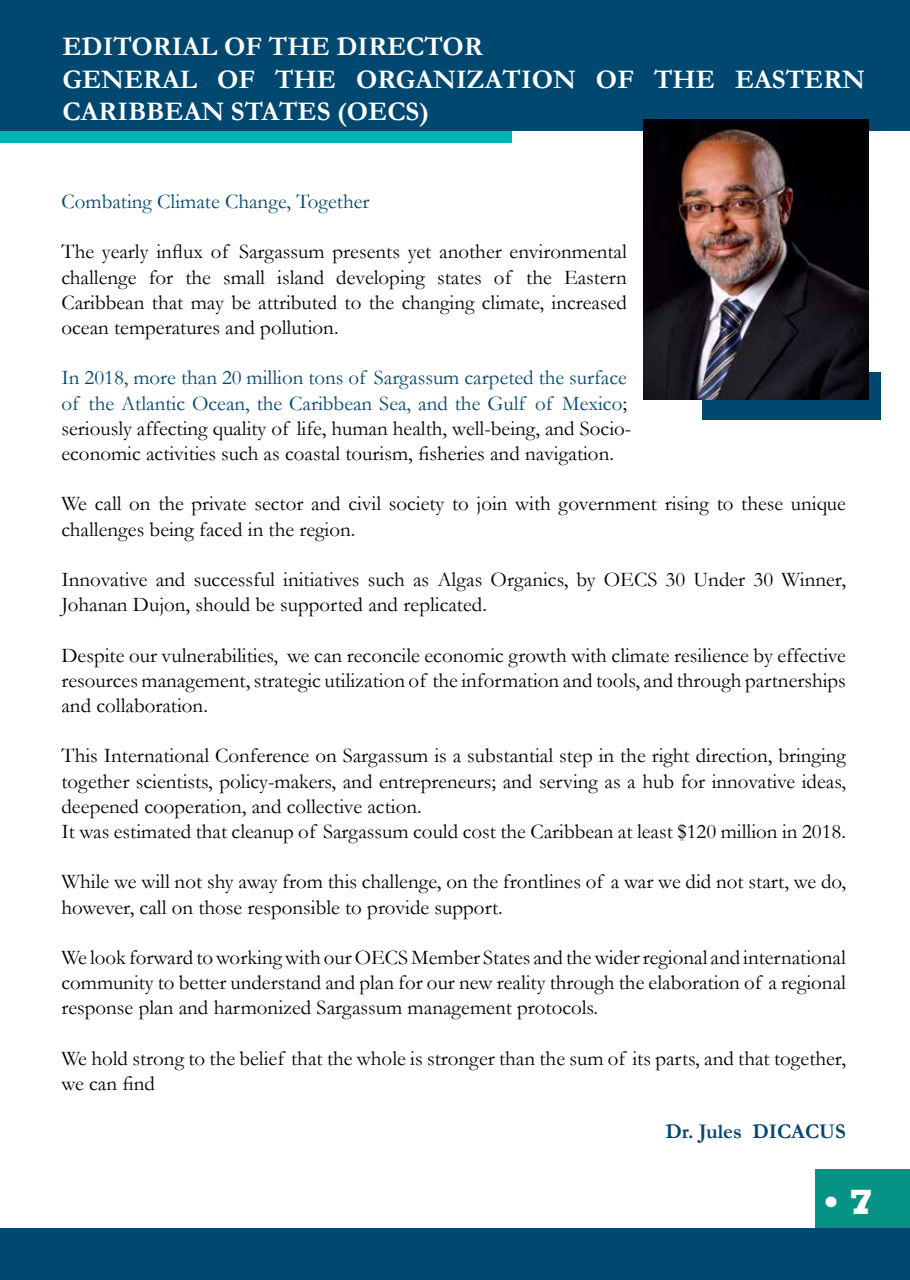
<style>
.page{position:relative;width:910px;height:1280px;background:#fff}
.page>*{position:absolute;margin:0;border:0;box-sizing:border-box;transform-origin:0 0}
.t1{font:800 36px "Rockwell";color:#fff}
.t2{font:700 27px/32.4px "Garamond";color:#fff}
.t3{font:21px/25.2px "Garamond";color:#000}
.t4{font:21px "Garamond";color:#004870}
.t5{font:700 21px "Garamond";color:#004870}
.s1{color:#004870}
</style>
<div class="page">
<div style="left:815px;top:1169px;width:95px;height:107px;background:#079286"></div>
<div style="left:0;top:1228px;width:910px;height:52px;background:#004870"></div>
<div style="left:0;top:65px;width:512px;height:78px;background:#00b3b3"></div>
<div style="left:0;top:0;width:910px;height:131px;background:#004870"></div>
<div style="left:703px;top:372px;width:178px;height:48px;background:#004870"></div>
<img style="left:643px;top:120px;width:225px;height:280px">
<p class="t2" style="left:63px;top:31px;width:804px">EDITORIAL OF THE DIRECTOR<br>GENERAL OF THE ORGANIZATION OF THE EASTERN<br>CARIBBEAN STATES (OECS)</p>
<p class="t4" style="left:61px;top:187px;width:310px">Combating Climate Change, Together</p>
<p class="t3" style="left:61px;top:239px;width:567px;text-align:justify">The yearly influx of Sargassum presents yet another environmental challenge for the small island developing states of the Eastern Caribbean that may be attributed to the changing climate, increased ocean temperatures and pollution.</p>
<p class="t3" style="left:61px;top:365px;width:572px"><span class="s1">In 2018, more than 20 million tons of Sargassum carpeted the surface of the Atlantic Ocean, the Caribbean Sea, and the Gulf of Mexico</span>; seriously affecting quality of life, human health, well-being, and Socio&shy;economic activities such as coastal tourism, fisheries and navigation.</p>
<p class="t3" style="left:61px;top:491px;width:786px">We call on the private sector and civil society to join with government rising to these unique challenges being faced in the region.</p>
<p class="t3" style="left:61px;top:566px;width:786px">Innovative and successful initiatives such as Algas Organics, by OECS 30 Under 30 Winner,<br>Johanan Dujon, should be supported and replicated.</p>
<p class="t3" style="left:61px;top:642px;width:786px;text-align:justify">Despite our vulnerabilities, we can reconcile economic growth with climate resilience by effective resources management, strategic utilization of the information and tools, and through partnerships and collaboration.</p>
<p class="t3" style="left:61px;top:743px;width:786px">This International Conference on Sargassum is a substantial step in the right direction, bringing together scientists, policy-makers, and entrepreneurs; and serving as a hub for innovative ideas, deepened cooperation, and collective action.<br>It was estimated that cleanup of Sargassum could cost the Caribbean at least $120 million in 2018.</p>
<p class="t3" style="left:61px;top:869px;width:786px">While we will not shy away from this challenge, on the frontlines of a war we did not start, we do, however, call on those responsible to provide support.</p>
<p class="t3" style="left:61px;top:944px;width:786px;text-align:justify">We look forward to working with our OECS Member States and the wider regional and international community to better understand and plan for our new reality through the elaboration of a regional response plan and harmonized Sargassum management protocols.</p>
<p class="t3" style="left:61px;top:1045px;width:786px">We hold strong to the belief that the whole is stronger than the sum of its parts, and that together, we can find</p>
<p class="t5" style="left:665px;top:1117px;width:182px">Dr. Jules DICACUS</p>
<h1 class="t1" style="left:822px;top:1181px;width:53px">•7</h1>
</div>
